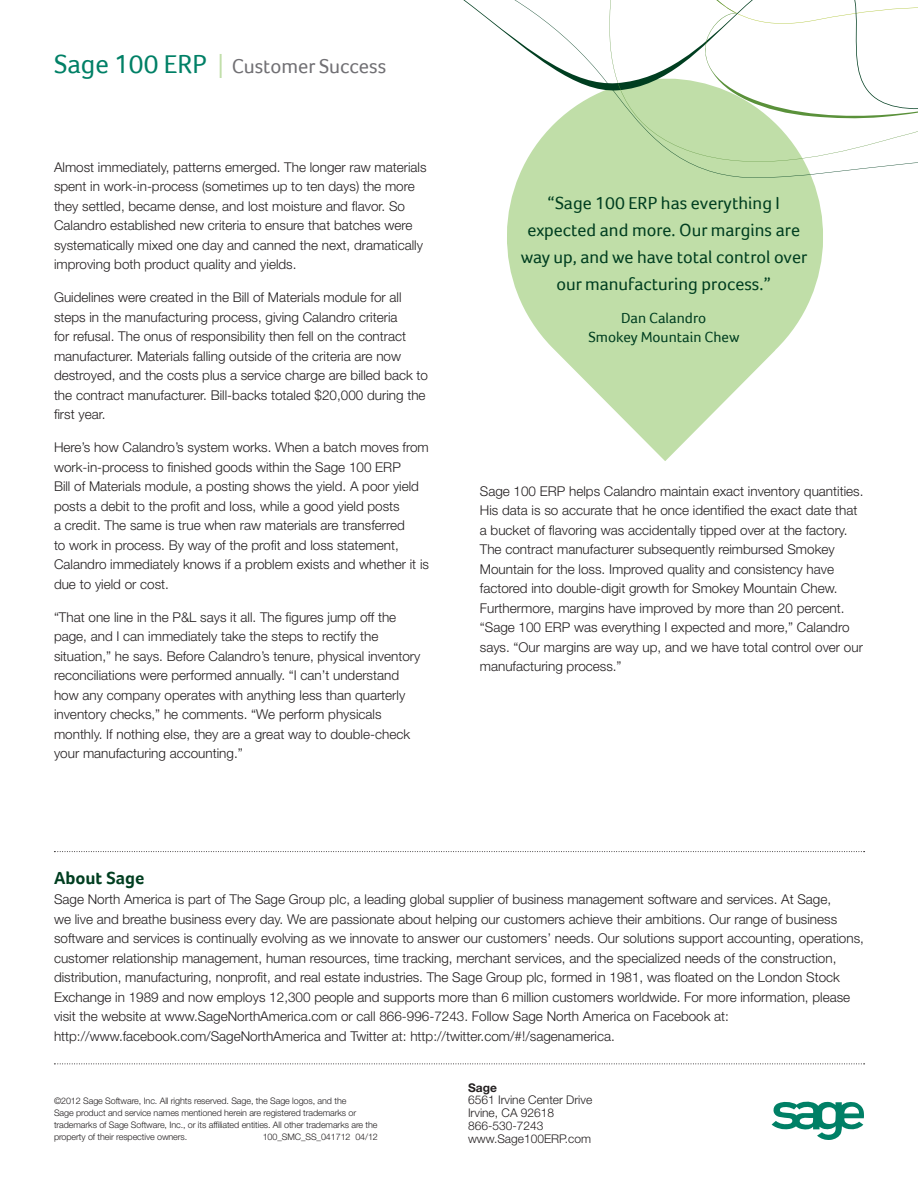
<style>
.page{position:relative;width:918px;height:1188px;background:#fff}
.page>*{position:absolute;margin:0;border:0;box-sizing:border-box;transform-origin:0 0}
.t1{font:20.55px "Foco";color:#717074}
.t2{font:18px/27px "Foco";color:#003e20;text-align:center}
.Challenge_Header{font:700 18px "Foco";color:#003e20}
.quote_attribution{font:15px "Foco";color:#003e20}
.Body{font:300 13.5px/19.5px "Helvetica Neue LT Std";color:#231f20}
.SS_-_Address_body{font:300 12px "Helvetica Neue LT Std";color:#231f20}
.SS_-_Address_body-2{font:700 12px "Helvetica Neue LT Std";color:#231f20}
.Copyright{font:300 9px/12px "Helvetica Neue LT Std";letter-spacing:-.01em;color:#231f20}
.s1{font-size:27px;color:#008066}
.s2{font-family:"Helvetica Neue LT Std";font-weight:300;font-size:33.6px;color:#c0dea8}
</style>
<div class="page">
<svg style="left:507px;top:189px;width:316px;height:272px;fill:#c0dea8"></svg>
<svg style="left:463px;top:0;width:455px;height:189px"></svg>
<svg style="left:772px;top:1102px;width:92px;height:38px"></svg>
<svg style="left:54px;top:1064px;width:811px;height:1px"></svg>
<svg style="left:54px;top:851px;width:811px;height:1px"></svg>
<p class="t1" style="left:54px;top:54px;width:334px"><span class="s1">Sage 100 ERP</span> <span class="s2">I</span> Customer Success</p>
<p class="Body" style="left:54px;top:157px;width:374px">Almost immediately, patterns emerged. The longer raw materials spent in work-in-process (sometimes up to ten days) the more they settled, became dense, and lost moisture and flavor. So Calandro established new criteria to ensure that batches were systematically mixed one day and canned the next, dramatically improving both product quality and yields.</p>
<p class="Body" style="left:54px;top:287px;width:376px">Guidelines were created in the Bill of Materials module for all steps in the manufacturing process, giving Calandro criteria<br>for refusal. The onus of responsibility then fell on the contract manufacturer. Materials falling outside of the criteria are now destroyed, and the costs plus a service charge are billed back to the contract manufacturer. Bill-backs totaled $20,000 during the first year.</p>
<p class="Body" style="left:54px;top:437px;width:377px">Here’s how Calandro’s system works. When a batch moves from work-in-process to finished goods within the Sage 100 ERP<br>Bill of Materials module, a posting shows the yield. A poor yield posts a debit to the profit and loss, while a good yield posts<br>a credit. The same is true when raw materials are transferred<br>to work in process. By way of the profit and loss statement, Calandro immediately knows if a problem exists and whether it is due to yield or cost.</p>
<p class="Body" style="left:54px;top:607px;width:368px">“That one line in the P&amp;L says it all. The figures jump off the page, and I can immediately take the steps to rectify the situation,” he says. Before Calandro’s tenure, physical inventory reconciliations were performed annually. “I can’t understand how any company operates with anything less than quarterly inventory checks,” he comments. “We perform physicals monthly. If nothing else, they are a great way to double-check your manufacturing accounting.”</p>
<p class="t2" style="left:521px;top:189px;width:288px">“Sage 100 ERP has everything I expected and more. Our margins are way up, and we have total control over our manufacturing process.”</p>
<p class="quote_attribution" style="left:621px;top:309px;width:87px">Dan Calandro</p>
<p class="quote_attribution" style="left:588px;top:328px;width:153px">Smokey Mountain Chew</p>
<p class="Body" style="left:480px;top:481px;width:385px">Sage 100 ERP helps Calandro maintain exact inventory quantities.<br>His data is so accurate that he once identified the exact date that a bucket of flavoring was accidentally tipped over at the factory.<br>The contract manufacturer subsequently reimbursed Smokey Mountain for the loss. Improved quality and consistency have factored into double-digit growth for Smokey Mountain Chew.<br>Furthermore, margins have improved by more than 20 percent. “Sage 100 ERP was everything I expected and more,” Calandro says. “Our margins are way up, and we have total control over our manufacturing process.”</p>
<p class="Challenge_Header" style="left:54px;top:867px;width:92px">About Sage</p>
<p class="Body" style="left:54px;top:889px;width:811px">Sage North America is part of The Sage Group plc, a leading global supplier of business management software and services. At Sage,<br>we live and breathe business every day. We are passionate about helping our customers achieve their ambitions. Our range of business software and services is continually evolving as we innovate to answer our customers’ needs. Our solutions support accounting, operations, customer relationship management, human resources, time tracking, merchant services, and the specialized needs of the construction, distribution, manufacturing, nonprofit, and real estate industries. The Sage Group plc, formed in 1981, was floated on the London Stock Exchange in 1989 and now employs 12,300 people and supports more than 6 million customers worldwide. For more information, please visit the website at www.SageNorthAmerica.com or call 866-996-7243. Follow Sage North America on Facebook at: http://www.facebook.com/SageNorthAmerica and Twitter at: http://twitter.com/#!/sagenamerica.</p>
<p class="Copyright" style="left:54px;top:1095px;width:325px">©2012 Sage Software, Inc. All rights reserved. Sage, the Sage logos, and the<br>Sage product and service names mentioned herein are registered trademarks or trademarks of Sage Software, Inc., or its affiliated entities. All other trademarks are the property of their respective owners.</p>
<p class="Copyright" style="left:263px;top:1131px;width:117px">100_SMC_SS_041712 04/12</p>
<p class="SS_-_Address_body-2" style="left:468px;top:1080px;width:30px">Sage</p>
<p class="SS_-_Address_body" style="left:468px;top:1093px;width:126px">6561 Irvine Center Drive</p>
<p class="SS_-_Address_body" style="left:468px;top:1106px;width:88px">Irvine, CA 92618</p>
<p class="SS_-_Address_body" style="left:468px;top:1118px;width:77px">866-530-7243</p>
<p class="SS_-_Address_body" style="left:468px;top:1131px;width:125px">www.Sage100ERP.com</p>
</div>
